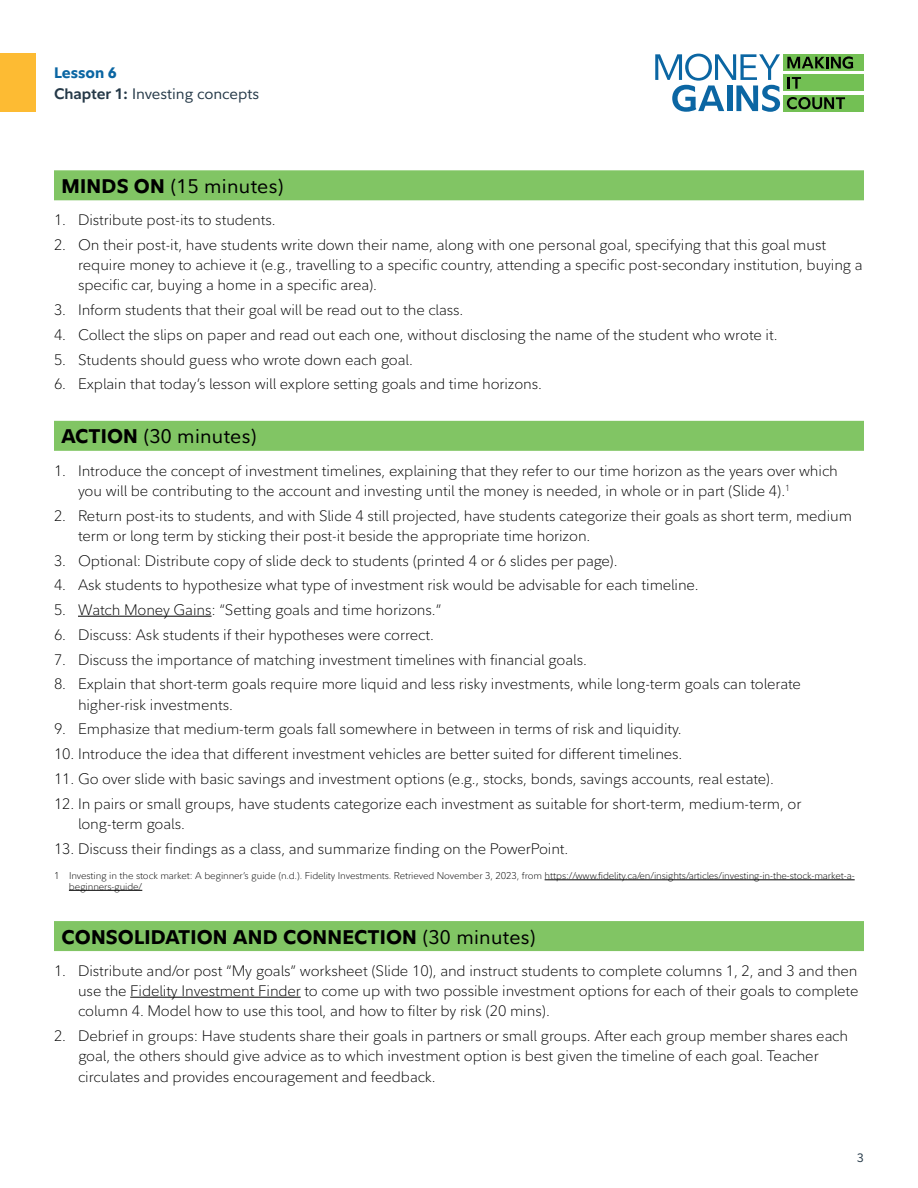
<style>
.page{position:relative;width:918px;height:1188px;background:#fff}
.page>*{position:absolute;margin:0;border:0;box-sizing:border-box;transform-origin:0 0}
.t1{font:800 19.5px "Fidelity Sans";letter-spacing:.01em;color:#000}
.t2{font:19.5px "Fidelity Sans";letter-spacing:.015em;color:#000}
.t3{font:300 15px/20.2px "Fidelity Sans";letter-spacing:-.005em;color:#000}
.t4{font:15px/21px "Fidelity Sans";color:#253948}
.t5{font:12px "Fidelity Sans";color:#253948}
.t6{font:300 9.75px/10.5px "Fidelity Sans";letter-spacing:-.01em;color:#000}
.s1{font-weight:800;color:#0b66a3}
.s2{font-weight:700}
.s3{font-weight:800}
.s4{font-weight:400}
</style>
<div class="page">
<div style="left:784px;top:54px;width:80px;height:16px;background:#73c054"></div>
<div style="left:784px;top:75px;width:80px;height:16px;background:#73c054"></div>
<div style="left:784px;top:95px;width:80px;height:16px;background:#73c054"></div>
<svg style="left:787px;top:56px;width:66px;height:13px"></svg>
<svg style="left:787px;top:77px;width:14px;height:12px"></svg>
<svg style="left:787px;top:97px;width:58px;height:12px"></svg>
<svg style="left:655px;top:54px;width:125px;height:58px"></svg>
<div style="left:0;top:54px;width:36px;height:58px;background:#fdbb33"></div>
<div style="left:54px;top:170px;width:810px;height:30px;background:#81c564"></div>
<div style="left:54px;top:421px;width:810px;height:30px;background:#81c564"></div>
<hr style="left:78px;top:616px;width:134px;height:1px;background:#000">
<hr style="left:545px;top:880px;width:310px;height:1px;background:#000">
<hr style="left:69px;top:890px;width:73px;height:1px;background:#000">
<div style="left:54px;top:921px;width:810px;height:30px;background:#81c564"></div>
<hr style="left:130px;top:997px;width:171px;height:1px;background:#000">
<p class="t4" style="left:54px;top:62px;width:207px"><span class="s1">Lesson 6<br></span><span class="s2">Chapter 1:</span> Investing concepts</p>
<h1 class="t2" style="left:62px;top:173px;width:224px"><span class="s3">MINDS ON</span> (15 minutes)</h1>
<p class="t3" style="left:54px;top:210px;width:223px">1. Distribute post-its to students.</p>
<p class="t3" style="left:78px;top:235px;width:786px;text-indent:-24px">2. On their post-it, have students write down their name, along with one personal goal, specifying that this goal must require money to achieve it (e.g., travelling to a specific country, attending a specific post-secondary institution, buying a specific car, buying a home in a specific area).</p>
<p class="t3" style="left:54px;top:300px;width:411px">3. Inform students that their goal will be read out to the class.</p>
<p class="t3" style="left:54px;top:325px;width:725px">4. Collect the slips on paper and read out each one, without disclosing the name of the student who wrote it.</p>
<p class="t3" style="left:54px;top:349px;width:360px">5. Students should guess who wrote down each goal.</p>
<p class="t3" style="left:54px;top:374px;width:490px">6. Explain that today’s lesson will explore setting goals and time horizons.</p>
<h1 class="t2" style="left:62px;top:424px;width:197px"><span class="s3">ACTION</span> (30 minutes)</h1>
<p class="t3" style="left:78px;top:460px;width:761px;text-indent:-24px">1. Introduce the concept of investment timelines, explaining that they refer to our time horizon as the years over which you will be contributing to the account and investing until the money is needed, in whole or in part (Slide 4).<sup>1</sup></p>
<p class="t3" style="left:78px;top:505px;width:776px;text-indent:-24px">2. Return post-its to students, and with Slide 4 still projected, have students categorize their goals as short term, medium term or long term by sticking their post-it beside the appropriate time horizon.</p>
<p class="t3" style="left:54px;top:550px;width:565px">3. Optional: Distribute copy of slide deck to students (printed 4 or 6 slides per page).</p>
<p class="t3" style="left:54px;top:575px;width:646px">4. Ask students to hypothesize what type of investment risk would be advisable for each timeline.</p>
<p class="t3" style="left:54px;top:600px;width:389px">5. Watch Money Gains: “Setting goals and time horizons.”</p>
<p class="t3" style="left:54px;top:625px;width:382px">6. Discuss: Ask students if their hypotheses were correct.</p>
<p class="t3" style="left:54px;top:649px;width:534px">7. Discuss the importance of matching investment timelines with financial goals.</p>
<p class="t3" style="left:78px;top:674px;width:725px;text-indent:-24px">8. Explain that short-term goals require more liquid and less risky investments, while long-term goals can tolerate higher‑risk investments.</p>
<p class="t3" style="left:54px;top:719px;width:629px">9. Emphasize that medium-term goals fall somewhere in between in terms of risk and liquidity.</p>
<p class="t3" style="left:54px;top:744px;width:630px">10. Introduce the idea that different investment vehicles are better suited for different timelines.</p>
<p class="t3" style="left:54px;top:769px;width:721px">11. Go over slide with basic savings and investment options (e.g., stocks, bonds, savings accounts, real estate).</p>
<p class="t3" style="left:78px;top:793px;width:725px;text-indent:-24px">12. In pairs or small groups, have students categorize each investment as suitable for short-term, medium-term, or long‑term goals.</p>
<p class="t3" style="left:54px;top:838px;width:516px">13. Discuss their findings as a class, and summarize finding on the PowerPoint.</p>
<p class="t6" style="left:69px;top:870px;width:787px;text-indent:-15px">1 Investing in the stock market: A beginner’s guide (n.d.). Fidelity Investments. Retrieved November 3, 2023, from https://www.fidelity.ca/en/insights/articles/investing-in-the-stock-market-a&shy;beginners-guide/</p>
<h1 class="t1" style="left:62px;top:924px;width:476px">CONSOLIDATION AND CONNECTION <span class="s4">(30 minutes)</span></h1>
<p class="t3" style="left:78px;top:961px;width:782px;text-align:justify;text-indent:-24px">1. Distribute and/or post “My goals” worksheet (Slide 10), and instruct students to complete columns 1, 2, and 3 and then use the Fidelity Investment Finder to come up with two possible investment options for each of their goals to complete column 4. Model how to use this tool, and how to filter by risk (20 mins).</p>
<p class="t3" style="left:78px;top:1026px;width:772px;text-indent:-24px">2. Debrief in groups: Have students share their goals in partners or small groups. After each group member shares each goal, the others should give advice as to which investment option is best given the timeline of each goal. Teacher circulates and provides encouragement and feedback.</p>
<p class="t5" style="left:857px;top:1150px;width:8px">3</p>
</div>
